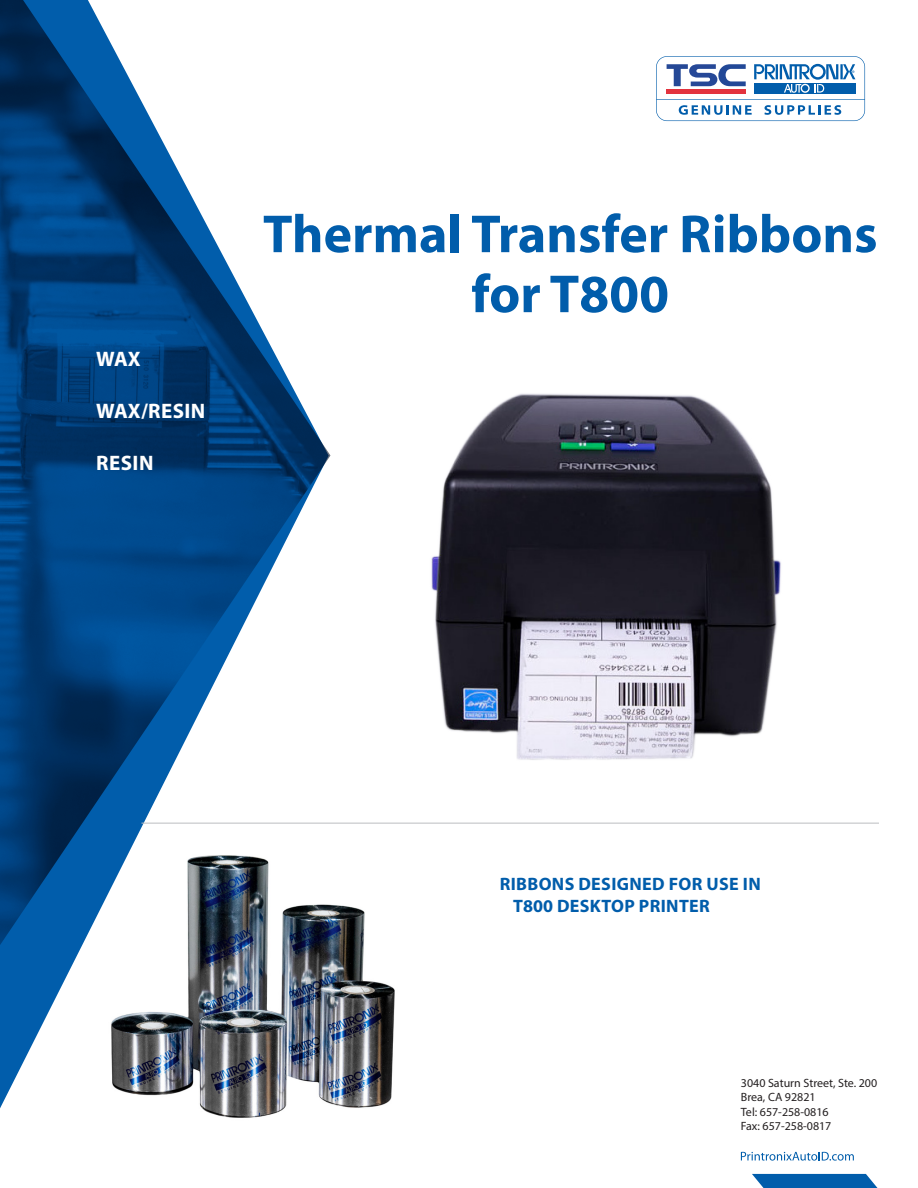
<style>
.page{position:relative;width:918px;height:1188px;background:#fff}
.page>*{position:absolute;margin:0;border:0;box-sizing:border-box;transform-origin:0 0}
.t1{font:700 54px/60px "Myriad Pro";color:#015dab;text-align:center}
.t2{font:700 21px "Myriad Pro";letter-spacing:.02em;color:#fff}
.t3{font:700 18px/21.6px "Myriad Pro";letter-spacing:.02em;color:#015dab}
.t4{font:12px "Myriad Pro";color:#231f20}
</style>
<div class="page">
<img style="left:202px;top:904px;width:193px;height:214px">
<img style="left:0;top:978px;width:329px;height:130px">
<img style="left:0;top:0;width:330px;height:978px">
<hr style="left:141px;top:823px;width:738px;height:1px;background:#bcbdc0">
<svg style="left:656px;top:56px;width:209px;height:65px"></svg>
<div style="left:667px;top:89px;width:79px;height:5px;background:#e3333e"></div>
<svg style="left:741px;top:1152px;width:113px;height:9px"></svg>
<svg style="left:752px;top:1174px;width:125px;height:14px;background:#176bb2"></svg>
<img style="left:431px;top:393px;width:350px;height:367px">
<p class="t2" style="left:96px;top:345px;width:46px">WAX</p>
<p class="t2" style="left:96px;top:398px;width:111px">WAX/RESIN</p>
<p class="t2" style="left:96px;top:450px;width:59px">RESIN</p>
<p class="t1" style="left:263px;top:202px;width:616px">Thermal Transfer Ribbons for T800</p>
<p class="t3" style="left:513px;top:872px;width:249px;text-indent:-14px">RIBBONS DESIGNED FOR USE IN<br>T800 DESKTOP PRINTER</p>
<p class="t4" style="left:741px;top:1075px;width:138px">3040 Saturn Street, Ste. 200</p>
<p class="t4" style="left:741px;top:1090px;width:76px">Brea, CA 92821</p>
<p class="t4" style="left:741px;top:1104px;width:89px">Tel: 657-258-0816</p>
<p class="t4" style="left:741px;top:1119px;width:92px">Fax: 657-258-0817</p>
</div>
